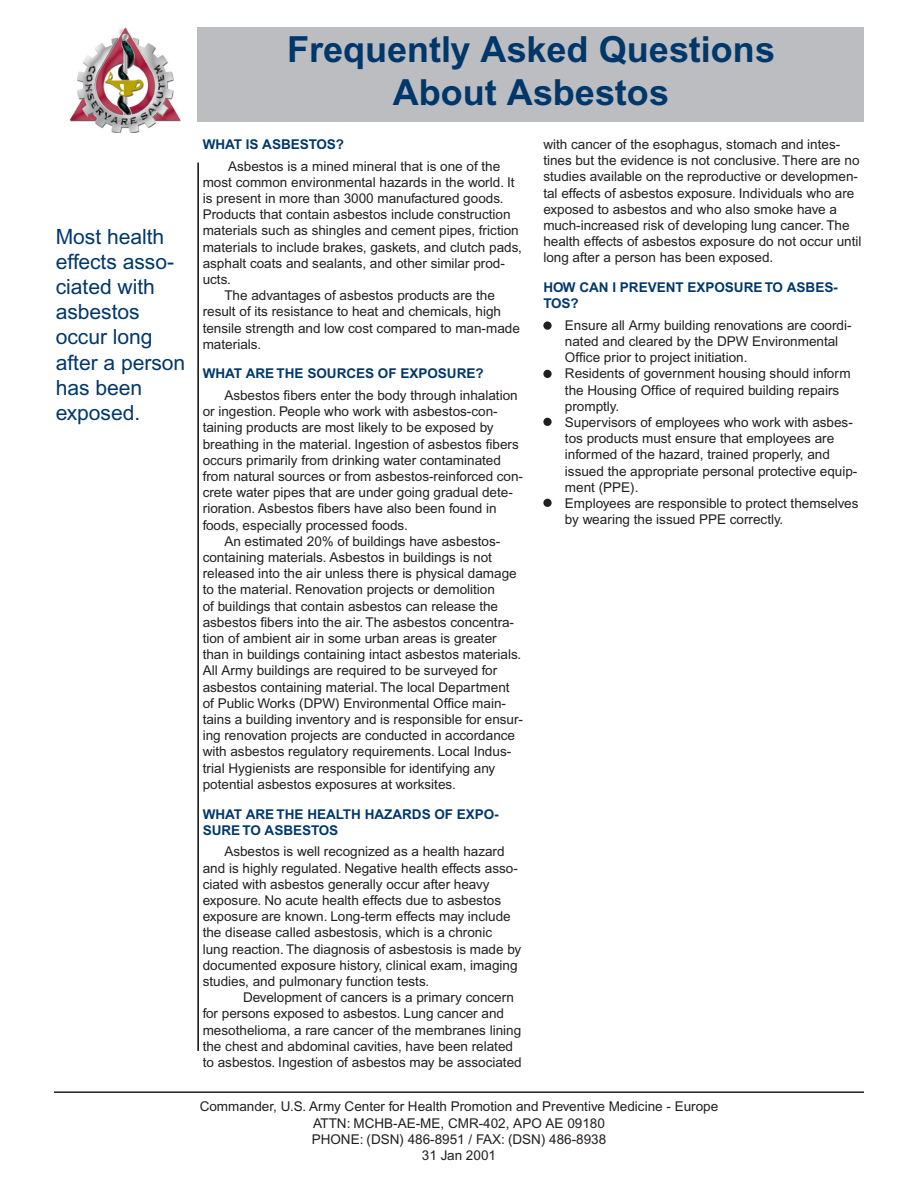
<style>
.page{position:relative;width:918px;height:1188px;background:#fff}
.page>*{position:absolute;margin:0;border:0;box-sizing:border-box;transform-origin:0 0}
.t1{font:700 36px/43.2px "Arial";color:#00376b;text-align:center}
.t2{font:21px/25.2px "Arial";color:#00376b}
.t3{font:13.5px/16.2px "Arial";color:#231f20}
.t4{font:700 13.5px/16.2px "Arial";color:#00376b}
</style>
<div class="page">
<div style="left:197px;top:27px;width:667px;height:95px;background:#bcbdc0"></div>
<hr style="left:54px;top:1091px;width:810px;height:2px;background:#231f20">
<img style="left:69px;top:27px;width:111px;height:106px">
<hr style="left:197px;top:163px;width:2px;height:888px;background:#231f20">
<div style="left:543px;top:418px;width:9px;height:8px;background:#231f20;border-radius:50%"></div>
<div style="left:543px;top:499px;width:9px;height:8px;background:#231f20;border-radius:50%"></div>
<div style="left:543px;top:321px;width:9px;height:9px;background:#231f20;border-radius:50%"></div>
<div style="left:543px;top:370px;width:9px;height:8px;background:#231f20;border-radius:50%"></div>
<h2 class="t2" style="left:56px;top:224px;width:131px">Most health effects asso&shy;ciated with asbestos occur long after a person has been exposed.</h2>
<h1 class="t1" style="left:287px;top:27px;width:489px">Frequently Asked Questions<br>About Asbestos</h1>
<p class="t4" style="left:203px;top:136px;width:143px">WHAT IS ASBESTOS?</p>
<p class="t3" style="left:228px;top:158px;width:274px">Asbestos is a mined mineral that is one of the</p>
<p class="t3" style="left:203px;top:174px;width:313px">most common environmental hazards in the world. It</p>
<p class="t3" style="left:203px;top:190px;width:302px">is present in more than 3000 manufactured goods.</p>
<p class="t3" style="left:203px;top:206px;width:309px">Products that contain asbestos include construction</p>
<p class="t3" style="left:203px;top:223px;width:318px">materials such as shingles and cement pipes, friction</p>
<p class="t3" style="left:203px;top:239px;width:321px">materials to include brakes, gaskets, and clutch pads,</p>
<p class="t3" style="left:203px;top:255px;width:304px">asphalt coats and sealants, and other similar prod-</p>
<p class="t3" style="left:203px;top:271px;width:30px">ucts.</p>
<p class="t3" style="left:224px;top:287px;width:272px">The advantages of asbestos products are the</p>
<p class="t3" style="left:203px;top:304px;width:300px">result of its resistance to heat and chemicals, high</p>
<p class="t3" style="left:203px;top:320px;width:319px">tensile strength and low cost compared to man-made</p>
<p class="t3" style="left:203px;top:336px;width:60px">materials.</p>
<p class="t4" style="left:203px;top:366px;width:282px">WHAT ARE THE SOURCES OF EXPOSURE?</p>
<p class="t3" style="left:224px;top:387px;width:295px">Asbestos fibers enter the body through inhalation</p>
<p class="t3" style="left:203px;top:404px;width:296px">or ingestion. People who work with asbestos-con-</p>
<p class="t3" style="left:203px;top:420px;width:292px">taining products are most likely to be exposed by</p>
<p class="t3" style="left:203px;top:436px;width:318px">breathing in the material. Ingestion of asbestos fibers</p>
<p class="t3" style="left:203px;top:452px;width:300px">occurs primarily from drinking water contaminated</p>
<p class="t3" style="left:203px;top:468px;width:322px">from natural sources or from asbestos-reinforced con-</p>
<p class="t3" style="left:203px;top:485px;width:312px">crete water pipes that are under going gradual dete-</p>
<p class="t3" style="left:203px;top:501px;width:295px">rioration. Asbestos fibers have also been found in</p>
<p class="t3" style="left:203px;top:517px;width:207px">foods, especially processed foods.</p>
<p class="t3" style="left:224px;top:533px;width:278px">An estimated 20% of buildings have asbestos-</p>
<p class="t3" style="left:203px;top:549px;width:291px">containing materials. Asbestos in buildings is not</p>
<p class="t3" style="left:203px;top:566px;width:315px">released into the air unless there is physical damage</p>
<p class="t3" style="left:203px;top:582px;width:294px">to the material. Renovation projects or demolition</p>
<p class="t3" style="left:203px;top:598px;width:297px">of buildings that contain asbestos can release the</p>
<p class="t3" style="left:203px;top:614px;width:313px">asbestos fibers into the air. The asbestos concentra-</p>
<p class="t3" style="left:203px;top:630px;width:295px">tion of ambient air in some urban areas is greater</p>
<p class="t3" style="left:203px;top:647px;width:320px">than in buildings containing intact asbestos materials.</p>
<p class="t3" style="left:203px;top:663px;width:296px">All Army buildings are required to be surveyed for</p>
<p class="t3" style="left:203px;top:679px;width:308px">asbestos containing material. The local Department</p>
<p class="t3" style="left:203px;top:695px;width:305px">of Public Works (DPW) Environmental Office main-</p>
<p class="t3" style="left:203px;top:711px;width:322px">tains a building inventory and is responsible for ensur-</p>
<p class="t3" style="left:203px;top:728px;width:314px">ing renovation projects are conducted in accordance</p>
<p class="t3" style="left:203px;top:744px;width:310px">with asbestos regulatory requirements. Local Indus-</p>
<p class="t3" style="left:203px;top:760px;width:294px">trial Hygienists are responsible for identifying any</p>
<p class="t3" style="left:203px;top:776px;width:255px">potential asbestos exposures at worksites.</p>
<p class="t4" style="left:203px;top:806px;width:298px">WHAT ARE THE HEALTH HAZARDS OF EXPO-<br>SURE TO ASBESTOS</p>
<p class="t3" style="left:203px;top:844px;width:320px;text-indent:22px">Asbestos is well recognized as a health hazard and is highly regulated. Negative health effects asso&shy;ciated with asbestos generally occur after heavy exposure. No acute health effects due to asbestos exposure are known. Long-term effects may include the disease called asbestosis, which is a chronic<br>lung reaction. The diagnosis of asbestosis is made by documented exposure history, clinical exam, imaging studies, and pulmonary function tests.</p>
<p class="t3" style="left:203px;top:989px;width:321px;text-indent:40px">Development of cancers is a primary concern for persons exposed to asbestos. Lung cancer and mesothelioma, a rare cancer of the membranes lining the chest and abdominal cavities, have been related to asbestos. Ingestion of asbestos may be associated</p>
<p class="t3" style="left:543px;top:136px;width:320px">with cancer of the esophagus, stomach and intes&shy;tines but the evidence is not conclusive. There are no studies available on the reproductive or developmen&shy;tal effects of asbestos exposure. Individuals who are exposed to asbestos and who also smoke have a much-increased risk of developing lung cancer. The health effects of asbestos exposure do not occur until long after a person has been exposed.</p>
<p class="t4" style="left:543px;top:279px;width:296px">HOW CAN I PREVENT EXPOSURE TO ASBES-<br>TOS?</p>
<p class="t3" style="left:565px;top:317px;width:295px">Ensure all Army building renovations are coordi&shy;nated and cleared by the DPW Environmental Office prior to project initiation.<br>Residents of government housing should inform the Housing Office of required building repairs promptly.<br>Supervisors of employees who work with asbes&shy;tos products must ensure that employees are informed of the hazard, trained properly, and issued the appropriate personal protective equip&shy;ment (PPE).<br>Employees are responsible to protect themselves by wearing the issued PPE correctly.</p>
<p class="t3" style="left:200px;top:1099px;width:520px;text-align:center">Commander, U.S. Army Center for Health Promotion and Preventive Medicine - Europe ATTN: MCHB-AE-ME, CMR-402, APO AE 09180<br>PHONE: (DSN) 486-8951 / FAX: (DSN) 486-8938<br>31 Jan 2001</p>
</div>
